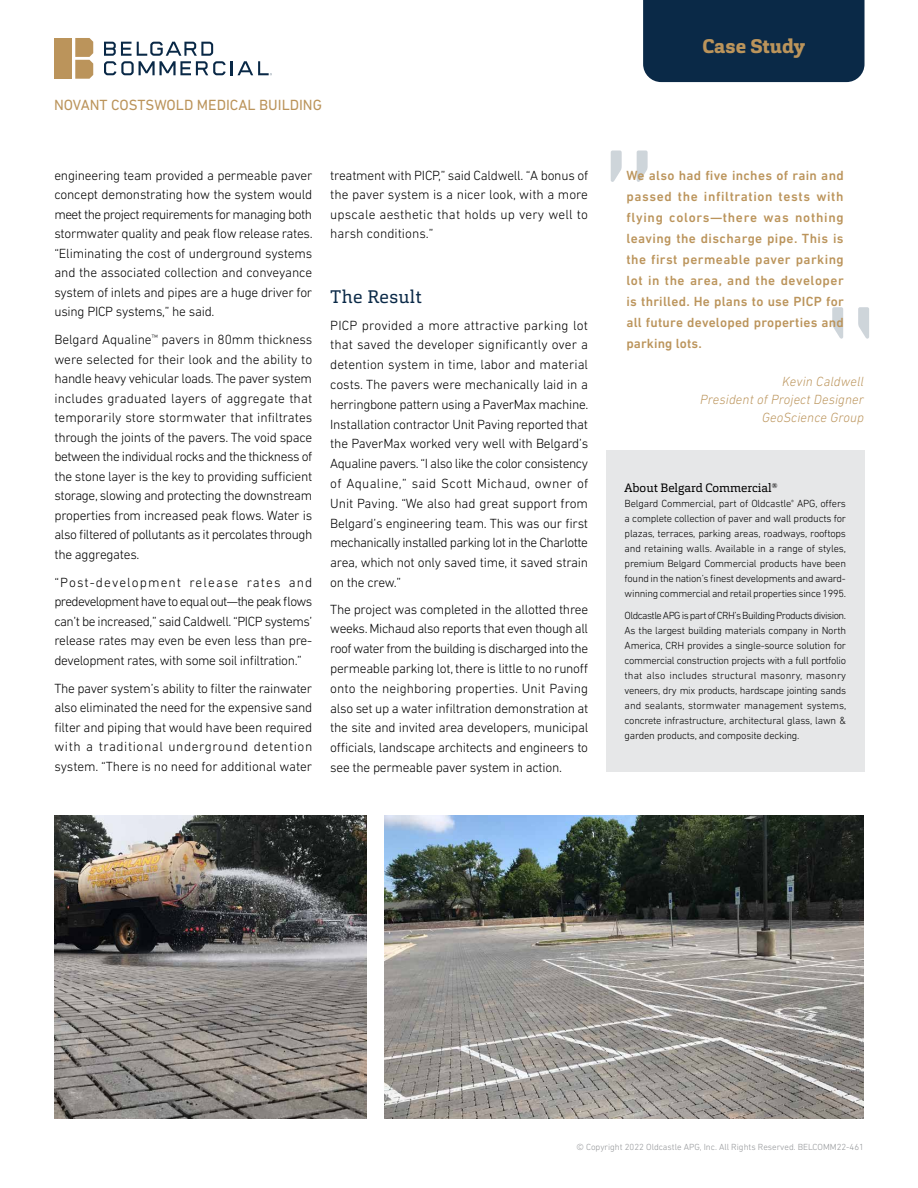
<style>
.page{position:relative;width:918px;height:1188px;background:#fff}
.page>*{position:absolute;margin:0;border:0;box-sizing:border-box;transform-origin:0 0}
.t1{font:800 19.5px "Cargan";color:#bb945b}
.t2{font:18px "Cargan";letter-spacing:.02em;color:#0a2947}
.t3{font:15px "DIN Next LT Pro";color:#bb945b}
.t4{font:300 13.5px/19.5px "DIN Next LT Pro";letter-spacing:-.02em;color:#000;text-align:justify}
.t5{font:500 13.5px/21px "DIN Next LT Pro";letter-spacing:.015em;color:#bb945b;text-align:justify}
.t6{font:italic 300 13.5px/18px "DIN Next LT Pro";letter-spacing:.01em;color:#bb945b;text-align:right}
.t7{font:12px "Cargan";color:#000}
.t8{font:300 10.5px/15px "DIN Next LT Pro";letter-spacing:-.025em;color:#000;text-align:justify}
.t9{font:300 9px "DIN Next LT Pro";color:#939598}
</style>
<div class="page">
<div style="left:643px;top:0;width:222px;height:82px;background:#0a2947"></div>
<svg style="left:832px;top:307px;width:37px;height:32px"></svg>
<svg style="left:611px;top:150px;width:37px;height:32px"></svg>
<img style="left:384px;top:815px;width:480px;height:304px">
<img style="left:54px;top:815px;width:313px;height:304px">
<div style="left:606px;top:450px;width:259px;height:322px;background:#e6e7e8"></div>
<svg style="left:104px;top:42px;width:168px;height:33px"></svg>
<svg style="left:75px;top:38px;width:18px;height:41px"></svg>
<div style="left:54px;top:38px;width:18px;height:41px;background:#bb945b"></div>
<p class="t3" style="left:54px;top:96px;width:270px">NOVANT COSTSWOLD MEDICAL BUILDING</p>
<p class="t4" style="left:54px;top:165px;width:260px">engineering team provided a permeable paver concept demonstrating how the system would meet the project requirements for managing both stormwater quality and peak flow release rates. “Eliminating the cost of underground systems and the associated collection and conveyance system of inlets and pipes are a huge driver for using PICP systems,” he said.</p>
<p class="t4" style="left:54px;top:330px;width:260px">Belgard Aqualine<sup>™</sup> pavers in 80mm thickness were selected for their look and the ability to handle heavy vehicular loads. The paver system includes graduated layers of aggregate that temporarily store stormwater that infiltrates through the joints of the pavers. The void space between the individual rocks and the thickness of the stone layer is the key to providing sufficient storage, slowing and protecting the downstream properties from increased peak flows. Water is also filtered of pollutants as it percolates through the aggregates.</p>
<p class="t4" style="left:54px;top:572px;width:259px">“Post-development release rates and predevelopment have to equal out—the peak flows can’t be increased,” said Caldwell. “PICP systems’ release rates may even be even less than pre&shy;development rates, with some soil infiltration.”</p>
<p class="t4" style="left:54px;top:679px;width:259px">The paver system’s ability to filter the rainwater also eliminated the need for the expensive sand filter and piping that would have been required with a traditional underground detention system. “There is no need for additional water</p>
<p class="t4" style="left:330px;top:165px;width:259px">treatment with PICP,” said Caldwell. “A bonus of the paver system is a nicer look, with a more upscale aesthetic that holds up very well to harsh conditions.”</p>
<h2 class="t2" style="left:330px;top:285px;width:93px">The Result</h2>
<p class="t4" style="left:330px;top:315px;width:260px">PICP provided a more attractive parking lot that saved the developer significantly over a detention system in time, labor and material costs. The pavers were mechanically laid in a herringbone pattern using a PaverMax machine.<br>Installation contractor Unit Paving reported that the PaverMax worked very well with Belgard’s Aqualine pavers. “I also like the color consistency of Aqualine,” said Scott Michaud, owner of Unit Paving. “We also had great support from Belgard’s engineering team. This was our first mechanically installed parking lot in the Charlotte area, which not only saved time, it saved strain on the crew.”</p>
<p class="t4" style="left:330px;top:599px;width:260px">The project was completed in the allotted three weeks. Michaud also reports that even though all roof water from the building is discharged into the permeable parking lot, there is little to no runoff onto the neighboring properties. Unit Paving also set up a water infiltration demonstration at the site and invited area developers, municipal officials, landscape architects and engineers to see the permeable paver system in action.</p>
<h1 class="t1" style="left:703px;top:33px;width:104px">Case Study</h1>
<p class="t5" style="left:626px;top:165px;width:219px">We also had five inches of rain and passed the infiltration tests with flying colors—there was nothing leaving the discharge pipe. This is the first permeable paver parking lot in the area, and the developer is thrilled. He plans to use PICP for all future developed properties and parking lots.</p>
<p class="t6" style="left:700px;top:372px;width:165px">Kevin Caldwell<br>President of Project Designer<br>GeoScience Group</p>
<p class="t7" style="left:625px;top:481px;width:154px">About Belgard Commercial<sup>®</sup></p>
<p class="t8" style="left:625px;top:496px;width:223px">Belgard Commercial, part of Oldcastle<sup>®</sup> APG, offers a complete collection of paver and wall products for plazas, terraces, parking areas, roadways, rooftops and retaining walls. Available in a range of styles, premium Belgard Commercial products have been found in the nation’s finest developments and award&shy;winning commercial and retail properties since 1995.</p>
<p class="t8" style="left:625px;top:608px;width:223px">Oldcastle APG is part of CRH’s Building Products division.<br>As the largest building materials company in North America, CRH provides a single-source solution for commercial construction projects with a full portfolio that also includes structural masonry, masonry veneers, dry mix products, hardscape jointing sands and sealants, stormwater management systems, concrete infrastructure, architectural glass, lawn &amp; garden products, and composite decking.</p>
<p class="t9" style="left:576px;top:1142px;width:289px">© Copyright 2022 Oldcastle APG, Inc. All Rights Reserved. BELCOMM22-461</p>
</div>
